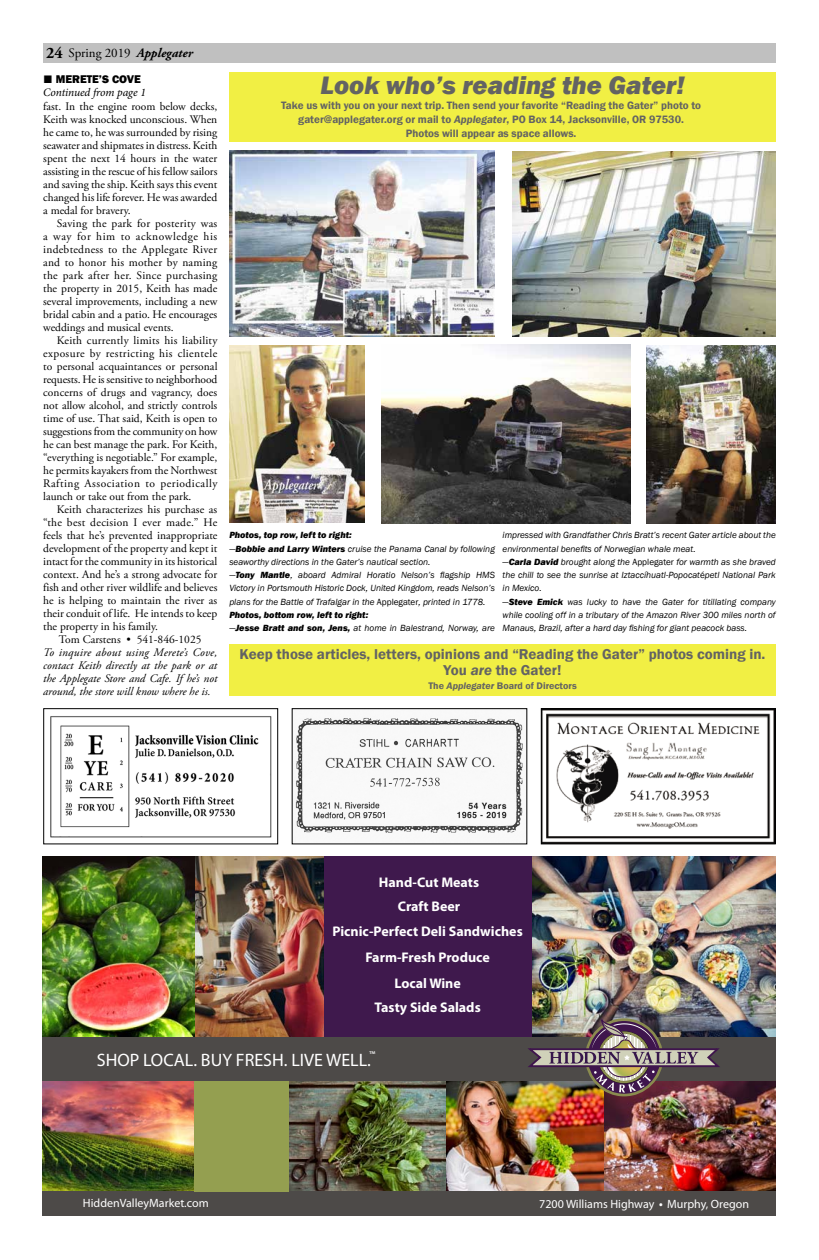
<style>
.page{position:relative;width:819px;height:1260px;background:#fff}
.page>*{position:absolute;margin:0;border:0;box-sizing:border-box;transform-origin:0 0}
.t1{font:italic 800 26px "Franklin Gothic";color:#636363}
.t2{font:24px "Myriad Pro";color:#fff}
.t3{font:18px "Myriad Pro";color:#fff}
.t4{font:600 14.7px/16px "Franklin Gothic";color:#636363;text-align:center}
.t5{font:700 14px/24px "Myriad Pro";color:#fff;text-align:center}
.t6{font:13px "Adobe Garamond Pro";color:#000}
.t7{font:12px "Myriad Pro";color:#fff}
.t8{font:11.5px/13px "Adobe Garamond Pro";color:#000;text-align:justify}
.t9{font:italic 11.5px/13px "Adobe Garamond Pro";color:#000;text-align:justify}
.t10{font:italic 11.5px "Minion Pro";letter-spacing:-.01em;color:#000}
.t11{font:800 11.5px "Franklin Gothic";color:#000}
.t12{font:600 11px/14px "Franklin Gothic";color:#636363;text-align:center}
.t13{font:600 9.8px "Franklin Gothic";color:#636363}
.t14{font:italic 9.2px/13.3px "Franklin Gothic";color:#000}
.s1{font-weight:700;font-size:16px}
.s2{font-weight:700;font-style:italic}
.s3{font-size:16px}
.s4{font-style:italic}
.s5{font-weight:800}
.s6{font-style:normal}
</style>
<div class="page">
<div style="left:43px;top:43px;width:733px;height:20px;background:#c0c0c0"></div>
<img style="left:532px;top:856px;width:244px;height:181px">
<img style="left:289px;top:1081px;width:158px;height:111px">
<img style="left:42px;top:1081px;width:152px;height:111px">
<img style="left:447px;top:1081px;width:158px;height:111px">
<img style="left:195px;top:856px;width:129px;height:181px">
<img style="left:42px;top:856px;width:153px;height:181px">
<img style="left:605px;top:1081px;width:171px;height:111px">
<div style="left:42px;top:1037px;width:734px;height:44px;background:#4d4a48"></div>
<div style="left:42px;top:1192px;width:734px;height:24px;background:#4d4a48"></div>
<div style="left:324px;top:856px;width:208px;height:181px;background:#3f194d"></div>
<div style="left:194px;top:1081px;width:95px;height:111px;background:#949f50"></div>
<img style="left:525px;top:1019px;width:198px;height:74px">
<div style="left:229px;top:644px;width:547px;height:52px;background:#f1ef44"></div>
<div style="left:229px;top:72px;width:547px;height:70px;background:#f1ef44"></div>
<img style="left:647px;top:345px;width:129px;height:178px">
<img style="left:513px;top:151px;width:263px;height:185px">
<img style="left:382px;top:345px;width:248px;height:178px">
<img style="left:229px;top:151px;width:266px;height:185px">
<img style="left:229px;top:345px;width:135px;height:178px">
<img style="left:543px;top:710px;width:231px;height:132px">
<div style="left:541px;top:708px;width:235px;height:136px;border:1px solid #000"></div>
<img style="left:295px;top:717px;width:228px;height:116px">
<div style="left:292px;top:708px;width:235px;height:136px;border:1px solid #000"></div>
<img style="left:50px;top:716px;width:222px;height:122px">
<div style="left:43px;top:708px;width:235px;height:136px;border:1px solid #000"></div>
<p class="t6" style="left:46px;top:45px;width:148px"><span class="s1">24</span> Spring 2019 <span class="s2">Applegater</span></p>
<p class="t11" style="left:43px;top:72px;width:99px"><span class="s3">■</span> MERETE’S COVE</p>
<p class="t10" style="left:43px;top:85px;width:104px">Continued from page 1</p>
<p class="t8" style="left:43px;top:100px;width:176px">fast. In the engine room below decks, Keith was knocked unconscious. When he came to, he was surrounded by rising seawater and shipmates in distress. Keith spent the next 14 hours in the water assisting in the rescue of his fellow sailors and saving the ship. Keith says this event changed his life forever. He was awarded a medal for bravery.</p>
<p class="t8" style="left:43px;top:217px;width:176px;text-indent:14px">Saving the park for posterity was a way for him to acknowledge his indebtedness to the Applegate River and to honor his mother by naming the park after her. Since purchasing the property in 2015, Keith has made several improvements, including a new bridal cabin and a patio. He encourages weddings and musical events.</p>
<p class="t8" style="left:43px;top:334px;width:176px;text-indent:14px">Keith currently limits his liability exposure by restricting his clientele to personal acquaintances or personal requests. He is sensitive to neighborhood concerns of drugs and vagrancy, does not allow alcohol, and strictly controls time of use. That said, Keith is open to suggestions from the community on how he can best manage the park. For Keith, “everything is negotiable.” For example, he permits kayakers from the Northwest Rafting Association to periodically launch or take out from the park.</p>
<p class="t8" style="left:43px;top:503px;width:176px;text-indent:14px">Keith characterizes his purchase as “the best decision I ever made.” He feels that he’s prevented inappropriate development of the property and kept it intact for the community in its historical context. And he’s a strong advocate for fish and other river wildlife and believes he is helping to maintain the river as their conduit of life. He intends to keep the property in his family.</p>
<p class="t8" style="left:59px;top:633px;width:144px">Tom Carstens • 541-846-1025</p>
<p class="t9" style="left:43px;top:646px;width:176px">To inquire about using Merete’s Cove, contact Keith directly at the park or at the Applegate Store and Cafe. If he’s not around, the store will know where he is.</p>
<h1 class="t1" style="left:320px;top:68px;width:366px">Look who’s reading the Gater!</h1>
<p class="t12" style="left:281px;top:99px;width:422px">Take us with you on your next trip. Then send your favorite “Reading the Gater” photo to gater@applegater.org or mail to <span class="s4">Applegater</span>, PO Box 14, Jacksonville, OR 97530.<br>Photos will appear as space allows.</p>
<p class="t14" style="left:229px;top:529px;width:267px"><span class="s5">Photos, top row, left to right:<br></span>—<span class="s5">Bobbie and Larry Winters</span> cruise the Panama Canal by following seaworthy directions in the Gater’s nautical section.<br>—<span class="s5">Tony Mantle</span>, aboard Admiral Horatio Nelson’s flagship HMS Victory in Portsmouth Historic Dock, United Kingdom, reads Nelson’s plans for the Battle of Trafalgar in the <span class="s6">Applegater</span>, printed in 1778.<br><span class="s5">Photos, bottom row, left to right:<br></span>—<span class="s5">Jesse Bratt and son, Jens,</span> at home in Balestrand, Norway, are</p>
<p class="t14" style="left:503px;top:529px;width:275px">impressed with Grandfather Chris Bratt’s recent Gater article about the environmental benefits of Norwegian whale meat.<br>—<span class="s5">Carla David</span> brought along the <span class="s6">Applegater</span> for warmth as she braved the chill to see the sunrise at Iztaccíhuatl-Popocat<span class="s6">é</span>petl National Park in Mexico.<br>—<span class="s5">Steve Emick</span> was lucky to have the Gater for titillating company while cooling off in a tributary of the Amazon River 300 miles north of Manaus, Brazil, after a hard day fishing for giant peacock bass.</p>
<p class="t4" style="left:240px;top:646px;width:527px">Keep those articles, letters, opinions and “Reading the Gater” photos coming in.<br>You <span class="s4">are</span> the Gater!</p>
<p class="t13" style="left:428px;top:680px;width:150px">The <span class="s4">Applegater</span> Board of Directors</p>
<p class="t5" style="left:379px;top:870px;width:102px">Hand-Cut Meats<br>Craft Beer</p>
<p class="t5" style="left:332px;top:919px;width:192px">Picnic-Perfect Deli Sandwiches</p>
<p class="t5" style="left:365px;top:945px;width:126px;line-height:25.5px">Farm-Fresh Produce<br>Local Wine</p>
<p class="t5" style="left:374px;top:995px;width:108px">Tasty Side Salads</p>
<h3 class="t3" style="left:97px;top:1048px;width:280px">SHOP LOCAL. BUY FRESH. LIVE WELL.<sup>™</sup></h3>
<p class="t7" style="left:83px;top:1196px;width:127px">HiddenValleyMarket.com</p>
<p class="t7" style="left:539px;top:1197px;width:211px">7200 Williams Highway Murphy, Oregon</p>
<h2 class="t2" style="left:659px;top:1188px;width:6px">·</h2>
</div>
